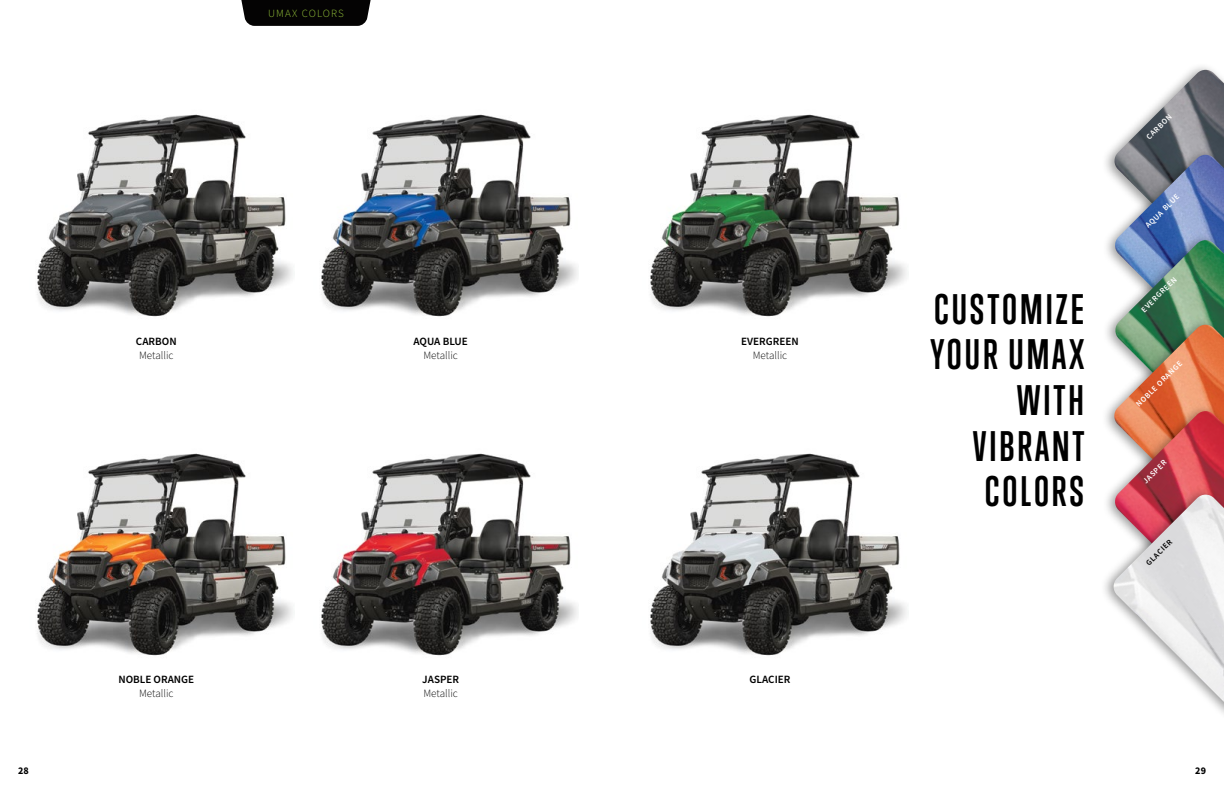
<style>
.page{position:relative;width:1224px;height:792px;background:#fff}
.page>*{position:absolute;margin:0;border:0;box-sizing:border-box;transform-origin:0 0}
.t1{font:700 39px/45.6px "Trump Gothic Pro";letter-spacing:.075em;color:#000;text-align:right}
.t2{font:600 11.1px "Source Sans Pro";color:#000}
.t3{font:300 11.1px "Source Sans Pro";color:#000}
.t4{font:300 11px "Source Sans Pro";letter-spacing:.1em;color:#9bcb3c}
.t5{font:700 10px "Source Sans Pro";color:#000}
.t6{font:600 8px "Source Sans Pro";color:#fff}
.t7{font:600 8px "Source Sans Pro";color:#000}
</style>
<div class="page">
<img style="left:1114px;top:70px;width:110px;height:77px">
<div style="left:1102px;top:147px;width:122px;height:209px;background:#000;opacity:.4"></div>
<img style="left:1114px;top:155px;width:110px;height:77px">
<div style="left:1102px;top:232px;width:122px;height:209px;background:#000;opacity:.4"></div>
<img style="left:1114px;top:240px;width:110px;height:77px">
<div style="left:1101px;top:317px;width:123px;height:210px;background:#000;opacity:.4"></div>
<img style="left:1113px;top:325px;width:111px;height:78px">
<div style="left:1102px;top:403px;width:122px;height:209px;background:#000;opacity:.4"></div>
<img style="left:1114px;top:411px;width:110px;height:75px">
<div style="left:1101px;top:486px;width:123px;height:236px;background:#000;opacity:.4"></div>
<img style="left:1112px;top:495px;width:112px;height:207px">
<img style="left:37px;top:114px;width:256px;height:203px">
<img style="left:321px;top:114px;width:257px;height:203px">
<img style="left:37px;top:453px;width:256px;height:203px">
<img style="left:321px;top:453px;width:257px;height:203px">
<img style="left:650px;top:453px;width:257px;height:203px">
<img style="left:650px;top:114px;width:257px;height:203px">
<svg style="left:241px;top:0;width:130px;height:26px;background:#121111"></svg>
<p class="t4" style="left:268px;top:6px;width:77px">UMAX COLORS</p>
<p class="t2" style="left:136px;top:334px;width:42px">CARBON</p>
<p class="t3" style="left:139px;top:348px;width:36px">Metallic</p>
<p class="t2" style="left:118px;top:672px;width:77px">NOBLE ORANGE</p>
<p class="t3" style="left:139px;top:686px;width:36px">Metallic</p>
<p class="t2" style="left:414px;top:334px;width:56px">AQUA BLUE</p>
<p class="t3" style="left:423px;top:348px;width:36px">Metallic</p>
<p class="t2" style="left:422px;top:672px;width:38px">JASPER</p>
<p class="t3" style="left:423px;top:686px;width:36px">Metallic</p>
<p class="t2" style="left:741px;top:334px;width:59px">EVERGREEN</p>
<p class="t3" style="left:753px;top:348px;width:36px">Metallic</p>
<p class="t2" style="left:750px;top:672px;width:42px">GLACIER</p>
<h1 class="t1" style="left:930px;top:286px;width:156px">CUSTOMIZE<br>YOUR UMAX<br>WITH<br>VIBRANT<br>COLORS</h1>
<p class="t6" style="left:1144px;top:134px;width:34px;rotate:-45deg">CARBON</p>
<p class="t6" style="left:1143px;top:223px;width:46px;rotate:-45deg">AQUA BLUE</p>
<p class="t6" style="left:1139px;top:307px;width:48px;rotate:-45deg">EVERGREEN</p>
<p class="t6" style="left:1134px;top:402px;width:63px;rotate:-45deg">NOBLE ORANGE</p>
<p class="t6" style="left:1141px;top:478px;width:31px;rotate:-45deg">JASPER</p>
<p class="t7" style="left:1144px;top:560px;width:35px;rotate:-45deg">GLACIER</p>
<p class="t5" style="left:18px;top:764px;width:12px">28</p>
<p class="t5" style="left:1195px;top:764px;width:12px">29</p>
</div>
